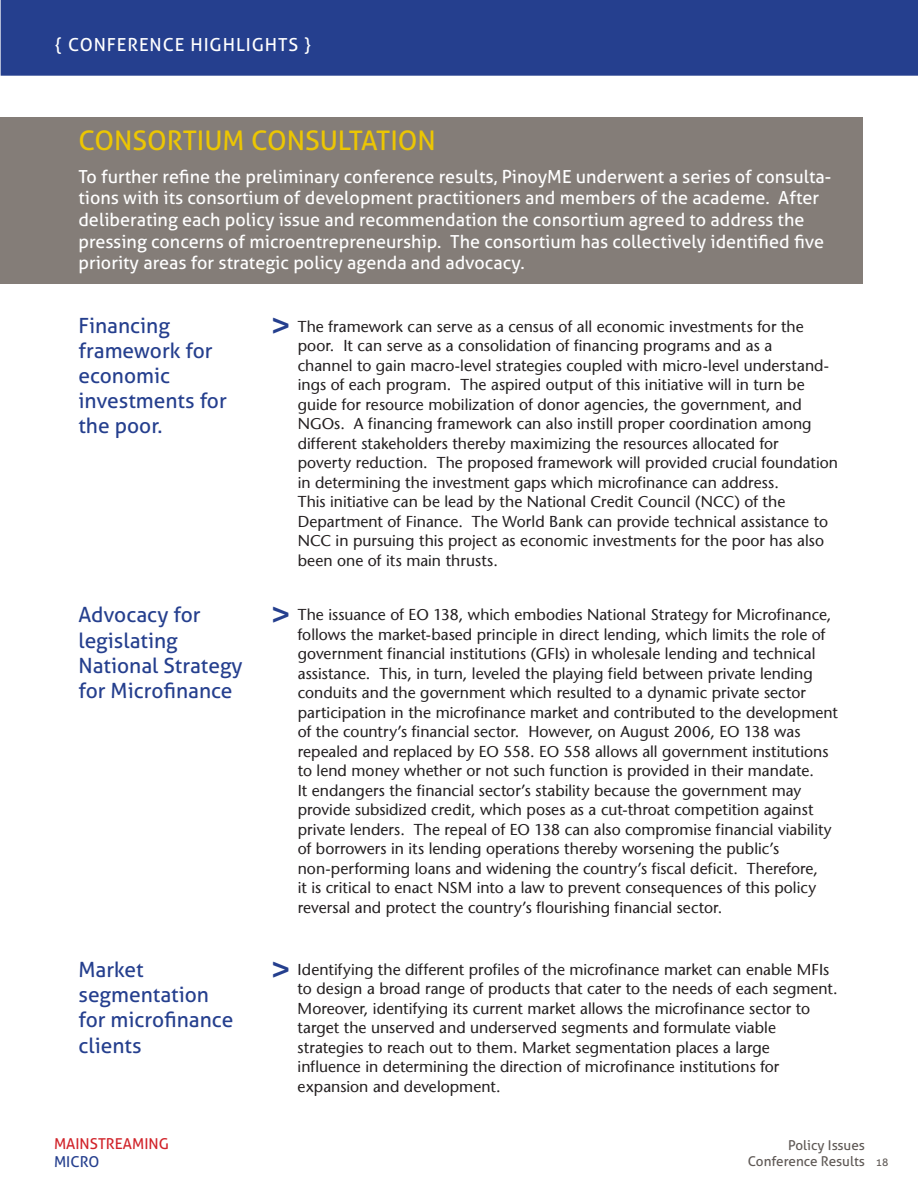
<style>
.page{position:relative;width:918px;height:1188px;background:#fff}
.page>*{position:absolute;margin:0;border:0;box-sizing:border-box;transform-origin:0 0}
.t1{font:36px "Aller";color:#253f8e}
.t2{font:27px "Aller";color:#ecc603}
.t3{font:21px/25.2px "Aller";color:#253f8e}
.t4{font:18px/21.6px "Aller";color:#fff}
.t5{font:18px "Aller";letter-spacing:.05em;color:#fff}
.t6{font:15.75px/19.5px "Sapir";color:#231f20}
.t7{font:15px "Aller";color:#d1232a}
.t8{font:15px "Aller";color:#253f8e}
.t9{font:13.5px/16.2px "Aller";color:#5f5955;text-align:right}
.t10{font:10.5px "Aller";color:#5f5955}
</style>
<div class="page">
<div style="left:1px;top:117px;width:862px;height:166px;background:#847d78"></div>
<div style="left:1px;top:0;width:917px;height:76px;background:#253f8e"></div>
<p class="t5" style="left:55px;top:34px;width:259px">{ CONFERENCE HIGHLIGHTS }</p>
<p class="t2" style="left:78px;top:124px;width:359px">CONSORTIUM CONSULTATION</p>
<p class="t4" style="left:78px;top:165px;width:754px">To further refine the preliminary conference results, PinoyME underwent a series of consulta&shy;tions with its consortium of development practitioners and members of the academe. After deliberating each policy issue and recommendation the consortium agreed to address the pressing concerns of microentrepreneurship. The consortium has collectively identified five priority areas for strategic policy agenda and advocacy.</p>
<p class="t3" style="left:78px;top:313px;width:93px">Financing</p>
<p class="t3" style="left:78px;top:338px;width:136px">framework for</p>
<p class="t3" style="left:78px;top:363px;width:93px">economic</p>
<p class="t3" style="left:78px;top:388px;width:150px">investments for the poor.</p>
<p class="t3" style="left:78px;top:602px;width:124px">Advocacy for</p>
<p class="t3" style="left:78px;top:628px;width:101px">legislating</p>
<p class="t3" style="left:78px;top:653px;width:166px">National Strategy for Microfinance</p>
<p class="t1" style="left:270px;top:304px;width:23px">&gt;</p>
<p class="t6" style="left:298px;top:317px;width:508px">The framework can serve as a census of all economic investments for the poor. It can serve as a consolidation of financing programs and as a</p>
<p class="t6" style="left:298px;top:356px;width:533px">channel to gain macro-level strategies coupled with micro-level understand&shy;ings of each program. The aspired output of this initiative will in turn be guide for resource mobilization of donor agencies, the government, and NGOs. A financing framework can also instill proper coordination among different stakeholders thereby maximizing the resources allocated for</p>
<p class="t6" style="left:298px;top:453px;width:542px">poverty reduction. The proposed framework will provided crucial foundation in determining the investment gaps which microfinance can address.</p>
<p class="t6" style="left:298px;top:492px;width:489px">This initiative can be lead by the National Credit Council (NCC) of the</p>
<p class="t6" style="left:298px;top:512px;width:532px">Department of Finance. The World Bank can provide technical assistance to<br>NCC in pursuing this project as economic investments for the poor has also been one of its main thrusts.</p>
<p class="t1" style="left:270px;top:593px;width:23px">&gt;</p>
<p class="t6" style="left:298px;top:605px;width:542px">The issuance of EO 138, which embodies National Strategy for Microfinance, follows the market-based principle in direct lending, which limits the role of government financial institutions (GFIs) in wholesale lending and technical assistance. This, in turn, leveled the playing field between private lending conduits and the government which resulted to a dynamic private sector participation in the microfinance market and contributed to the development of the country’s financial sector. However, on August 2006, EO 138 was repealed and replaced by EO 558. EO 558 allows all government institutions to lend money whether or not such function is provided in their mandate.<br>It endangers the financial sector’s stability because the government may provide subsidized credit, which poses as a cut-throat competition against private lenders. The repeal of EO 138 can also compromise financial viability of borrowers in its lending operations thereby worsening the public’s</p>
<p class="t6" style="left:298px;top:859px;width:522px;text-align:justify">non-performing loans and widening the country’s fiscal deficit. Therefore, it is critical to enact NSM into a law to prevent consequences of this policy reversal and protect the country’s flourishing financial sector.</p>
<p class="t3" style="left:78px;top:957px;width:67px">Market</p>
<p class="t3" style="left:78px;top:982px;width:132px">segmentation</p>
<p class="t3" style="left:78px;top:1007px;width:156px">for microfinance clients</p>
<p class="t7" style="left:54px;top:1135px;width:117px">MAINSTREAMING</p>
<p class="t8" style="left:54px;top:1153px;width:47px">MICRO</p>
<p class="t1" style="left:270px;top:947px;width:23px">&gt;</p>
<p class="t6" style="left:298px;top:960px;width:542px">Identifying the different profiles of the microfinance market can enable MFIs to design a broad range of products that cater to the needs of each segment.<br>Moreover, identifying its current market allows the microfinance sector to target the unserved and underserved segments and formulate viable</p>
<p class="t6" style="left:298px;top:1038px;width:474px">strategies to reach out to them. Market segmentation places a large</p>
<p class="t6" style="left:298px;top:1057px;width:483px">influence in determining the direction of microfinance institutions for</p>
<p class="t6" style="left:298px;top:1077px;width:204px">expansion and development.</p>
<p class="t9" style="left:748px;top:1137px;width:119px">Policy Issues<br>Conference Results</p>
<p class="t10" style="left:876px;top:1155px;width:14px">18</p>
</div>
